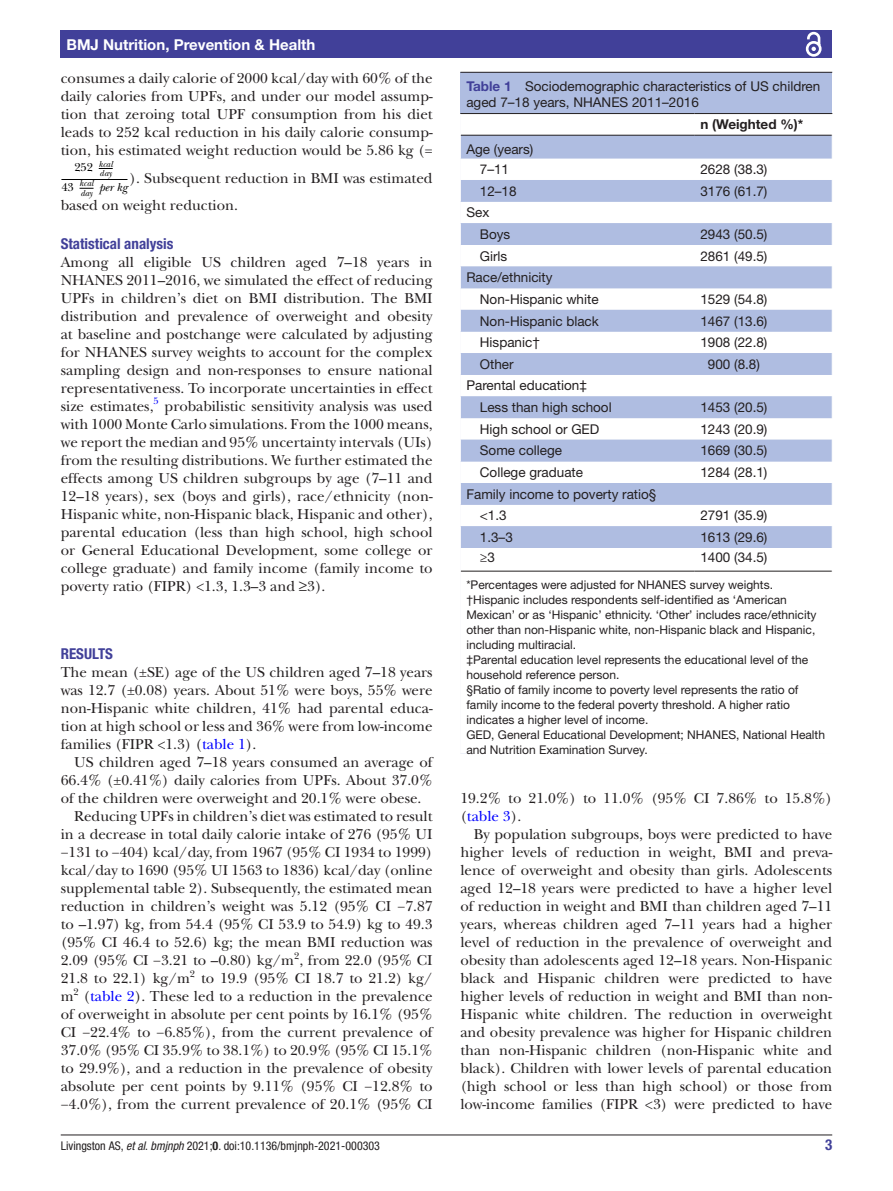
<style>
.page{position:relative;width:893px;height:1191px;background:#fff}
.page>*{position:absolute;margin:0;border:0;box-sizing:border-box;transform-origin:0 0}
.t1{font:15px/18px "New Baskerville";color:#231f20;text-align:justify}
.t2{font:700 15px "Helvetica Neue LT Std";color:#fff}
.t3{font:700 condensed 15px "Helvetica Neue LT Std";color:#414099}
.t4{font:13.5px/21.6px "Helvetica Neue LT Std";color:#231f20}
.t5{font:700 13.5px "Helvetica Neue LT Std";color:#231f20}
.t6{font:12px/15px "Helvetica Neue LT Std";color:#231f20}
.t7{font:condensed 12px "Helvetica Neue LT Std";color:#231f20}
.t8{font:italic 12px "New Baskerville";color:#000}
.t9{font:9.9px "New Baskerville";color:#231f20}
.t10{font:9.9px "New Baskerville";color:#00f}
.t11{font:italic 9px "New Baskerville";color:#000}
.s1{font-style:normal;font-size:12px}
.s2{color:#00f}
.s3{font-weight:700;color:#414099}
.s4{font-style:italic}
.s5{font-weight:700}
</style>
<div class="page">
<hr style="left:61px;top:1134px;width:771px;height:1px;background:#231f20">
<div style="left:61px;top:31px;width:771px;height:27px;background:#414099"></div>
<svg style="left:804px;top:30px;width:19px;height:27px"></svg>
<svg style="left:99px;top:168px;width:14px;height:1px"></svg>
<hr style="left:61px;top:179px;width:66px;height:1px;background:#000">
<svg style="left:80px;top:188px;width:14px;height:1px"></svg>
<div style="left:460px;top:73px;width:372px;height:680px;background:#afbde1"></div>
<hr style="left:460px;top:72px;width:372px;height:1px;background:#231f20">
<div style="left:461px;top:114px;width:371px;height:639px;background:#fff"></div>
<svg style="left:461px;top:136px;width:371px;height:412px"></svg>
<hr style="left:460px;top:113px;width:234px;height:1px;background:#231f20">
<hr style="left:460px;top:135px;width:234px;height:1px;background:#231f20">
<hr style="left:694px;top:113px;width:138px;height:1px;background:#231f20">
<hr style="left:694px;top:135px;width:138px;height:1px;background:#231f20">
<hr style="left:460px;top:571px;width:234px;height:1px;background:#231f20">
<hr style="left:694px;top:571px;width:138px;height:1px;background:#231f20">
<svg style="left:460px;top:114px;width:1px;height:457px"></svg>
<hr style="left:460px;top:571px;width:1px;height:182px;background:#fff">
<hr style="left:466px;top:588px;width:366px;height:1px;background:#fff">
<hr style="left:466px;top:648px;width:366px;height:1px;background:#fff">
<hr style="left:466px;top:678px;width:366px;height:1px;background:#fff">
<hr style="left:466px;top:723px;width:366px;height:1px;background:#fff">
<p class="t2" style="left:66px;top:35px;width:250px">BMJ Nutrition, Prevention &amp; Health</p>
<p class="t1" style="left:61px;top:69px;width:373px">consumes a daily calorie of 2000 kcal/day with 60% of the daily calories from UPFs, and under our model assump&shy;tion that zeroing total UPF consumption from his diet leads to 252 kcal reduction in his daily calorie consump&shy;tion, his estimated weight reduction would be 5.86 kg (=</p>
<p class="t11" style="left:74px;top:158px;width:40px"><span class="s1">252</span> kcal</p>
<p class="t11" style="left:100px;top:168px;width:14px">day</p>
<p class="t11" style="left:61px;top:178px;width:34px"><span class="s1">43</span> kcal</p>
<p class="t1" style="left:61px;top:165px;width:373px;line-height:26.8px;text-indent:69px">). Subsequent reduction in BMI was estimated based on weight reduction.</p>
<p class="t3" style="left:61px;top:234px;width:114px">Statistical analysis</p>
<p class="t1" style="left:61px;top:253px;width:373px">Among all eligible US children aged 7–18 years in NHANES 2011–2016, we simulated the effect of reducing UPFs in children’s diet on BMI distribution. The BMI distribution and prevalence of overweight and obesity at baseline and postchange were calculated by adjusting for NHANES survey weights to account for the complex sampling design and non-responses to ensure national representativeness. To incorporate uncertainties in effect size estimates,</p>
<p class="t8" style="left:80px;top:180px;width:49px"><sub>day</sub> per kg</p>
<p class="t10" style="left:154px;top:395px;width:7px">5</p>
<p class="t1" style="left:61px;top:397px;width:373px;text-indent:104px">probabilistic sensitivity analysis was used with 1000 Monte Carlo simulations. From the 1000 means, we report the median and 95% uncertainty intervals (UIs) from the resulting distributions. We further estimated the effects among US children subgroups by age (7–11 and 12–18 years), sex (boys and girls), race/ethnicity (non-Hispanic white, non-Hispanic black, Hispanic and other), parental education (less than high school, high school or General Educational Development, some college or college graduate) and family income (family income to poverty ratio (FIPR) &lt;1.3, 1.3–3 and ≥3).</p>
<p class="t3" style="left:61px;top:645px;width:54px">RESULTS</p>
<p class="t1" style="left:61px;top:663px;width:373px">The mean (±SE) age of the US children aged 7–18 years was 12.7 (±0.08) years. About 51% were boys, 55% were non-Hispanic white children, 41% had parental educa&shy;tion at high school or less and 36% were from low-income families (FIPR &lt;1.3) (<span class="s2">table 1</span>).</p>
<p class="t1" style="left:74px;top:753px;width:360px">US children aged 7–18 years consumed an average of</p>
<p class="t1" style="left:61px;top:771px;width:373px">66.4% (±0.41%) daily calories from UPFs. About 37.0%</p>
<p class="t1" style="left:61px;top:789px;width:362px">of the children were overweight and 20.1% were obese.</p>
<p class="t1" style="left:74px;top:807px;width:360px">Reducing UPFs in children’s diet was estimated to result</p>
<p class="t1" style="left:61px;top:825px;width:373px">in a decrease in total daily calorie intake of 276 (95% UI</p>
<p class="t1" style="left:61px;top:843px;width:373px">−131 to −404) kcal/day, from 1967 (95% CI 1934 to 1999)</p>
<p class="t1" style="left:61px;top:861px;width:373px">kcal/day to 1690 (95% UI 1563 to 1836) kcal/day (online</p>
<p class="t1" style="left:61px;top:879px;width:373px">supplemental table 2). Subsequently, the estimated mean</p>
<p class="t1" style="left:61px;top:897px;width:373px">reduction in children’s weight was 5.12 (95% CI −7.87</p>
<p class="t1" style="left:61px;top:915px;width:373px">to –1.97) kg, from 54.4 (95% CI 53.9 to 54.9) kg to 49.3</p>
<p class="t1" style="left:61px;top:933px;width:373px">(95% CI 46.4 to 52.6) kg; the mean BMI reduction was</p>
<p class="t1" style="left:61px;top:951px;width:373px">2.09 (95% CI −3.21 to –0.80) kg/m<sup>2</sup>, from 22.0 (95% CI</p>
<p class="t1" style="left:61px;top:969px;width:131px">21.8 to 22.1) kg/m</p>
<p class="t9" style="left:190px;top:967px;width:7px">2</p>
<p class="t1" style="left:201px;top:969px;width:233px">to 19.9 (95% CI 18.7 to 21.2) kg/</p>
<p class="t1" style="left:61px;top:987px;width:14px">m</p>
<p class="t9" style="left:74px;top:985px;width:7px">2</p>
<p class="t1" style="left:61px;top:987px;width:373px;text-indent:23px">(<span class="s2">table 2</span>). These led to a reduction in the prevalence of overweight in absolute per cent points by 16.1% (95% CI −22.4% to −6.85%), from the current prevalence of 37.0% (95% CI 35.9% to 38.1%) to 20.9% (95% CI 15.1% to 29.9%), and a reduction in the prevalence of obesity absolute per cent points by 9.11% (95% CI −12.8% to −4.0%), from the current prevalence of 20.1% (95% CI</p>
<p class="t4" style="left:466px;top:77px;width:356px;line-height:16.5px"><span class="s3">Table 1</span> Sociodemographic characteristics of US children aged 7–18 years, NHANES 2011–2016</p>
<p class="t5" style="left:700px;top:116px;width:104px">n (Weighted %)*</p>
<p class="t4" style="left:480px;top:139px;width:55px;line-height:20.1px;text-indent:-14px">Age (years)<br>7–11</p>
<p class="t4" style="left:700px;top:158px;width:69px">2628 (38.3)</p>
<p class="t4" style="left:480px;top:180px;width:38px">12–18</p>
<p class="t4" style="left:700px;top:180px;width:69px">3176 (61.7)</p>
<p class="t4" style="left:480px;top:201px;width:32px;text-indent:-14px">Sex<br>Boys</p>
<p class="t4" style="left:700px;top:223px;width:69px">2943 (50.5)</p>
<p class="t4" style="left:480px;top:245px;width:29px">Girls</p>
<p class="t4" style="left:700px;top:245px;width:69px">2861 (49.5)</p>
<p class="t4" style="left:480px;top:266px;width:120px;text-indent:-14px">Race/ethnicity<br>Non-Hispanic white</p>
<p class="t4" style="left:700px;top:288px;width:69px">1529 (54.8)</p>
<p class="t4" style="left:480px;top:310px;width:121px">Non-Hispanic black</p>
<p class="t4" style="left:700px;top:310px;width:69px">1467 (13.6)</p>
<p class="t4" style="left:480px;top:331px;width:62px">Hispanic†</p>
<p class="t4" style="left:700px;top:331px;width:69px">1908 (22.8)</p>
<p class="t4" style="left:480px;top:353px;width:35px">Other</p>
<p class="t4" style="left:708px;top:353px;width:54px">900 (8.8)</p>
<p class="t4" style="left:480px;top:375px;width:133px;text-indent:-14px">Parental education‡<br>Less than high school</p>
<p class="t4" style="left:700px;top:396px;width:69px">1453 (20.5)</p>
<p class="t4" style="left:480px;top:418px;width:121px">High school or GED</p>
<p class="t4" style="left:700px;top:418px;width:69px">1243 (20.9)</p>
<p class="t4" style="left:480px;top:439px;width:84px">Some college</p>
<p class="t4" style="left:700px;top:439px;width:69px">1669 (30.5)</p>
<p class="t4" style="left:480px;top:461px;width:105px">College graduate</p>
<p class="t4" style="left:700px;top:461px;width:69px">1284 (28.1)</p>
<p class="t4" style="left:480px;top:483px;width:178px;text-indent:-14px">Family income to poverty ratio§ &lt;1.3</p>
<p class="t4" style="left:700px;top:504px;width:69px">2791 (35.9)</p>
<p class="t4" style="left:480px;top:526px;width:35px">1.3–3</p>
<p class="t4" style="left:700px;top:526px;width:69px">1613 (29.6)</p>
<p class="t4" style="left:480px;top:546px;width:17px">≥3</p>
<p class="t4" style="left:700px;top:546px;width:69px">1400 (34.5)</p>
<p class="t6" style="left:466px;top:577px;width:360px">*Percentages were adjusted for NHANES survey weights. †Hispanic includes respondents self-identified as ‘American Mexican’ or as ‘Hispanic’ ethnicity. ‘Other’ includes race/ethnicity other than non-Hispanic white, non-Hispanic black and Hispanic, including multiracial.<br>‡Parental education level represents the educational level of the household reference person.<br>§Ratio of family income to poverty level represents the ratio of family income to the federal poverty threshold. A higher ratio indicates a higher level of income.<br>GED, General Educational Development; NHANES, National Health and Nutrition Examination Survey.</p>
<p class="t1" style="left:460px;top:789px;width:373px">19.2% to 21.0%) to 11.0% (95% CI 7.86% to 15.8%) (<span class="s2">table 3</span>).</p>
<p class="t1" style="left:460px;top:825px;width:373px;text-indent:14px">By population subgroups, boys were predicted to have higher levels of reduction in weight, BMI and preva&shy;lence of overweight and obesity than girls. Adolescents aged 12–18 years were predicted to have a higher level of reduction in weight and BMI than children aged 7–11 years, whereas children aged 7–11 years had a higher level of reduction in the prevalence of overweight and obesity than adolescents aged 12–18 years. Non-Hispanic black and Hispanic children were predicted to have higher levels of reduction in weight and BMI than non-Hispanic white children. The reduction in overweight and obesity prevalence was higher for Hispanic children than non-Hispanic children (non-Hispanic white and black). Children with lower levels of parental education (high school or less than high school) or those from low-income families (FIPR &lt;3) were predicted to have</p>
<p class="t7" style="left:61px;top:1138px;width:321px">Livingston AS, <span class="s4">et al</span>. <span class="s4">bmjnph</span> 2021;<span class="s5">0</span>. doi:10.1136/bmjnph-2021-000303</p>
<p class="t3" style="left:825px;top:1135px;width:9px">3</p>
</div>
